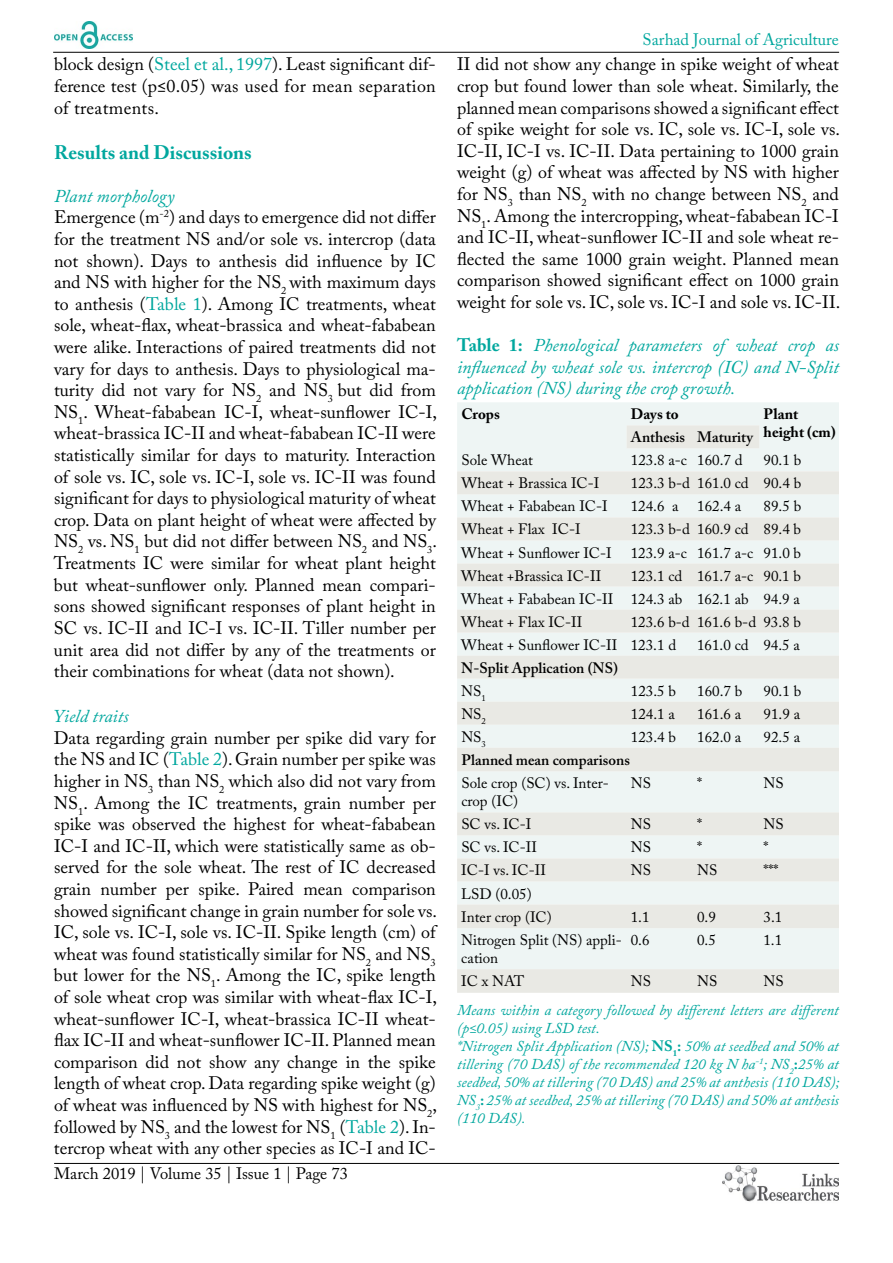
<style>
.page{position:relative;width:893px;height:1263px;background:#fff}
.page>*{position:absolute;margin:0;border:0;box-sizing:border-box;transform-origin:0 0}
.t1{font:700 19.5px "Adobe Caslon Pro";color:#00a79e}
.t2{font:18px/21.6px "Adobe Caslon Pro";color:#000;text-align:justify}
.t3{font:italic 18px/21.6px "Adobe Caslon Pro";color:#00a79e;text-align:justify}
.t4{font:16.5px "Adobe Caslon Pro";color:#000}
.t5{font:16.5px "Adobe Caslon Pro";color:#00a79e}
.t6{font:15px/23px "Adobe Caslon Pro";color:#000}
.t7{font:italic 15px/18px "Adobe Caslon Pro";color:#00a79e}
.t8{font:600 15px/23px "Adobe Caslon Pro";color:#000}
.t9{font:700 15px "Adobe Caslon Pro";color:#000}
.s1{color:#00a79e}
.s2{font-style:italic;color:#00a79e}
.s3{font-weight:700;font-style:normal}
.s4{font-weight:700}
.s5{font-weight:400}
</style>
<div class="page">
<hr style="left:53px;top:52px;width:786px;height:1px;background:#000">
<hr style="left:54px;top:1163px;width:785px;height:1px;background:#000">
<img style="left:54px;top:22px;width:78px;height:27px">
<img style="left:722px;top:1166px;width:117px;height:36px">
<div style="left:457px;top:402px;width:382px;height:23px;background:#eef5f4"></div>
<svg style="left:457px;top:425px;width:382px;height:568px;fill:#eef5f4"></svg>
<p class="t2" style="left:54px;top:53px;width:383px">block design (<span class="s1">Steel et al., 1997</span>). Least significant dif&shy;ference test (p≤0.05) was used for mean separation of treatments.</p>
<p class="t1" style="left:54px;top:140px;width:199px">Results and Discussions</p>
<p class="t2" style="left:54px;top:185px;width:385px;text-align:left"><span class="s2">Plant morphology<br></span>Emergence (m<sup>-2</sup>) and days to emergence did not differ for the treatment NS and/or sole vs. intercrop (data not shown). Days to anthesis did influence by IC and NS with higher for the NS<sub>2</sub> with maximum days to anthesis (<span class="s1">Table 1</span>). Among IC treatments, wheat sole, wheat-flax, wheat-brassica and wheat-fababean were alike. Interactions of paired treatments did not vary for days to anthesis. Days to physiological ma&shy;turity did not vary for NS<sub>2</sub> and NS<sub>3</sub> but did from NS<sub>1</sub>. Wheat-fababean IC-I, wheat-sunflower IC-I, wheat-brassica IC-II and wheat-fababean IC-II were statistically similar for days to maturity. Interaction of sole vs. IC, sole vs. IC-I, sole vs. IC-II was found significant for days to physiological maturity of wheat crop. Data on plant height of wheat were affected by NS<sub>2</sub> vs. NS<sub>1</sub> but did not differ between NS<sub>2</sub> and NS<sub>3</sub>.<br>Treatments IC were similar for wheat plant height but wheat-sunflower only. Planned mean compari&shy;sons showed significant responses of plant height in SC vs. IC-II and IC-I vs. IC-II. Tiller number per unit area did not differ by any of the treatments or their combinations for wheat (data not shown).</p>
<p class="t3" style="left:54px;top:705px;width:76px">Yield traits</p>
<p class="t2" style="left:54px;top:727px;width:385px">Data regarding grain number per spike did vary for the NS and IC (<span class="s1">Table 2</span>). Grain number per spike was higher in NS<sub>3</sub> than NS<sub>2</sub> which also did not vary from NS<sub>1</sub>. Among the IC treatments, grain number per spike was observed the highest for wheat-fababean IC-I and IC-II, which were statistically same as ob&shy;served for the sole wheat. The rest of IC decreased grain number per spike. Paired mean comparison showed significant change in grain number for sole vs.<br>IC, sole vs. IC-I, sole vs. IC-II. Spike length (cm) of wheat was found statistically similar for NS<sub>2</sub> and NS<sub>3 </sub>but lower for the NS<sub>1</sub>. Among the IC, spike length of sole wheat crop was similar with wheat-flax IC-I, wheat-sunflower IC-I, wheat-brassica IC-II wheat&shy;flax IC-II and wheat-sunflower IC-II. Planned mean comparison did not show any change in the spike length of wheat crop. Data regarding spike weight (g) of wheat was influenced by NS with highest for NS<sub>2</sub>, followed by NS<sub>3</sub> and the lowest for NS<sub>1</sub> (<span class="s1">Table 2</span>). In&shy;tercrop wheat with any other species as IC-I and IC-</p>
<p class="t4" style="left:54px;top:1164px;width:295px">March 2019 | Volume 35 | Issue 1 | Page 73</p>
<p class="t5" style="left:643px;top:30px;width:198px">Sarhad Journal of Agriculture</p>
<p class="t2" style="left:457px;top:53px;width:385px">II did not show any change in spike weight of wheat crop but found lower than sole wheat. Similarly, the planned mean comparisons showed a significant effect of spike weight for sole vs. IC, sole vs. IC-I, sole vs.<br>IC-II, IC-I vs. IC-II. Data pertaining to 1000 grain weight (g) of wheat was affected by NS with higher for NS<sub>3</sub> than NS<sub>2</sub> with no change between NS<sub>2</sub> and NS<sub>1</sub>. Among the intercropping, wheat-fababean IC-I and IC-II, wheat-sunflower IC-II and sole wheat re&shy;flected the same 1000 grain weight. Planned mean comparison showed significant effect on 1000 grain weight for sole vs. IC, sole vs. IC-I and sole vs. IC-II.</p>
<p class="t3" style="left:457px;top:334px;width:383px"><span class="s3">Table 1:</span> Phenological parameters of wheat crop as influenced by wheat sole vs. intercrop (IC) and N-Split application (NS) during the crop growth.</p>
<p class="t9" style="left:461px;top:405px;width:40px">Crops</p>
<p class="t9" style="left:631px;top:405px;width:49px">Days to</p>
<p class="t8" style="left:631px;top:403px;width:206px;text-indent:133px"><span class="s4">Plant<br></span>Anthesis Maturity <sup>height</sup> <sup>(cm)</sup></p>
<p class="t6" style="left:461px;top:449px;width:73px">Sole Wheat</p>
<p class="t6" style="left:631px;top:449px;width:113px">123.8 a-c 160.7 d</p>
<p class="t6" style="left:764px;top:449px;width:39px">90.1 b</p>
<p class="t6" style="left:461px;top:472px;width:140px">Wheat + Brassica IC-I</p>
<p class="t6" style="left:631px;top:472px;width:172px">123.3 b-d 161.0 cd 90.4 b</p>
<p class="t6" style="left:461px;top:495px;width:148px">Wheat + Fababean IC-I</p>
<p class="t6" style="left:631px;top:495px;width:112px">124.6 a 162.4 a</p>
<p class="t6" style="left:763px;top:495px;width:39px">89.5 b</p>
<p class="t6" style="left:461px;top:518px;width:121px">Wheat + Flax IC-I</p>
<p class="t6" style="left:631px;top:518px;width:172px">123.3 b-d 160.9 cd 89.4 b</p>
<p class="t6" style="left:461px;top:541px;width:152px">Wheat + Sunflower IC-I</p>
<p class="t6" style="left:631px;top:541px;width:172px">123.9 a-c 161.7 a-c 91.0 b</p>
<p class="t6" style="left:461px;top:564px;width:141px">Wheat +Brassica IC-II</p>
<p class="t6" style="left:461px;top:564px;width:341px;text-align:justify;text-indent:169px">123.1 cd 161.7 a-c 90.1 b Wheat + Fababean IC-II 124.3 ab 162.1 ab 94.9 a Wheat + Flax IC-II</p>
<p class="t6" style="left:461px;top:610px;width:341px;text-indent:169px">123.6 b-d 161.6 b-d 93.8 b<br>Wheat + Sunflower IC-II 123.1 d</p>
<p class="t6" style="left:697px;top:633px;width:104px">161.0 cd 94.5 a</p>
<p class="t8" style="left:461px;top:656px;width:158px">N-Split Application (NS)<br><span class="s5">NS</span><sub>1</sub></p>
<p class="t6" style="left:631px;top:679px;width:47px">123.5 b</p>
<p class="t6" style="left:697px;top:679px;width:47px">160.7 b</p>
<p class="t6" style="left:764px;top:679px;width:39px">90.1 b</p>
<p class="t6" style="left:461px;top:702px;width:26px">NS<sub>2</sub></p>
<p class="t6" style="left:631px;top:702px;width:46px">124.1 a</p>
<p class="t6" style="left:697px;top:702px;width:46px">161.6 a</p>
<p class="t6" style="left:764px;top:702px;width:38px">91.9 a</p>
<p class="t6" style="left:461px;top:725px;width:26px">NS<sub>3</sub></p>
<p class="t6" style="left:631px;top:725px;width:47px">123.4 b</p>
<p class="t6" style="left:697px;top:725px;width:46px">162.0 a</p>
<p class="t6" style="left:764px;top:725px;width:38px">92.5 a</p>
<p class="t8" style="left:461px;top:748px;width:170px">Planned mean comparisons</p>
<p class="t6" style="left:461px;top:774px;width:149px;line-height:18px">Sole crop (SC) vs. Inter&shy;crop (IC)</p>
<p class="t6" style="left:631px;top:772px;width:22px">NS</p>
<p class="t6" style="left:697px;top:772px;width:6px">*</p>
<p class="t6" style="left:763px;top:772px;width:22px">NS</p>
<p class="t6" style="left:461px;top:813px;width:72px">SC vs. IC-I</p>
<p class="t6" style="left:631px;top:813px;width:22px">NS</p>
<p class="t6" style="left:697px;top:813px;width:6px">*</p>
<p class="t6" style="left:763px;top:813px;width:22px">NS</p>
<p class="t6" style="left:461px;top:836px;width:77px">SC vs. IC-II</p>
<p class="t6" style="left:631px;top:836px;width:22px">NS</p>
<p class="t6" style="left:697px;top:836px;width:6px">*</p>
<p class="t6" style="left:763px;top:836px;width:6px">*</p>
<p class="t6" style="left:461px;top:859px;width:86px">IC-I vs. IC-II</p>
<p class="t6" style="left:631px;top:859px;width:22px">NS</p>
<p class="t6" style="left:697px;top:859px;width:22px">NS</p>
<p class="t6" style="left:763px;top:859px;width:16px">***</p>
<p class="t6" style="left:461px;top:882px;width:92px">LSD (0.05)<br>Inter crop (IC)</p>
<p class="t6" style="left:631px;top:905px;width:20px">1.1</p>
<p class="t6" style="left:697px;top:905px;width:20px">0.9</p>
<p class="t6" style="left:763px;top:905px;width:20px">3.1</p>
<p class="t6" style="left:461px;top:931px;width:162px;line-height:18px">Nitrogen Split (NS) appli&shy;cation</p>
<p class="t6" style="left:631px;top:928px;width:20px">0.6</p>
<p class="t6" style="left:697px;top:928px;width:20px">0.5</p>
<p class="t6" style="left:763px;top:928px;width:20px">1.1</p>
<p class="t6" style="left:461px;top:969px;width:65px">IC x NAT</p>
<p class="t6" style="left:631px;top:969px;width:22px">NS</p>
<p class="t6" style="left:697px;top:969px;width:22px">NS</p>
<p class="t6" style="left:763px;top:969px;width:22px">NS</p>
<p class="t7" style="left:457px;top:1001px;width:384px">Means within a category followed by different letters are different (p≤0.05) using LSD test.<br>*Nitrogen Split Application (NS); <span class="s3">NS</span><sub>1</sub><span class="s3">:</span> 50% at seedbed and 50% at tillering (70 DAS) of the recommended 120 kg N ha<sup>-1</sup>; NS<sub>2</sub><span class="s3">:</span>25% at seedbed, 50% at tillering (70 DAS) and 25% at anthesis (110 DAS); NS<sub>3</sub><span class="s3">:</span> 25% at seedbed, 25% at tillering (70 DAS) and 50% at anthesis (110 DAS).</p>
</div>
